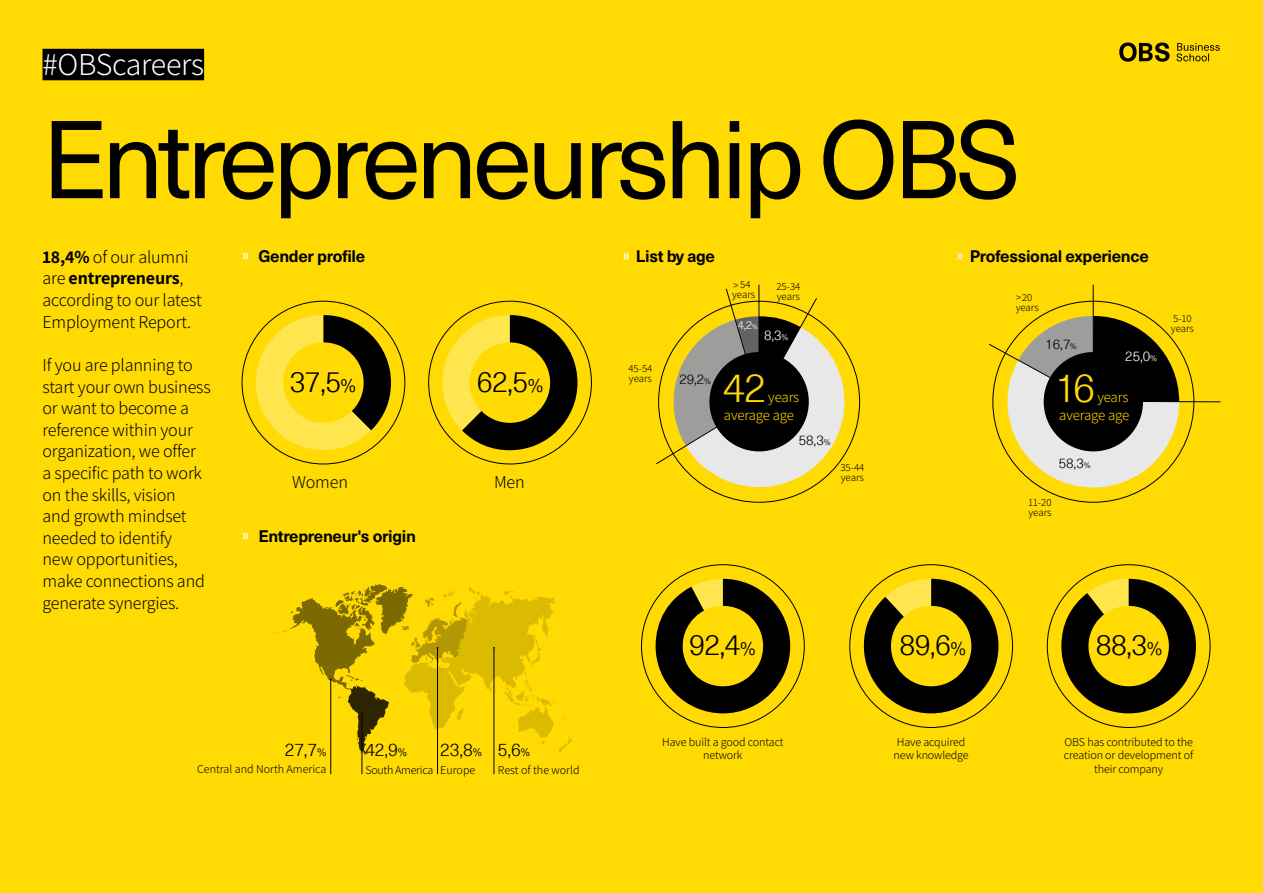
<style>
.page{position:relative;width:1263px;height:893px;background:#ffdb03}
.page>*{position:absolute;margin:0;border:0;box-sizing:border-box;transform-origin:0 0}
.t1{font:108.3px "Neue Haas Unica Pro";letter-spacing:-.05em;color:#000}
.t2{font:300 40.5px "Neue Haas Unica Pro";color:#ffdb03}
.t3{font:300 31.8px "Assistant";letter-spacing:-.01em;color:#fff}
.t4{font:300 29.1px "Neue Haas Unica Pro";letter-spacing:-.025em;color:#000}
.t5{font:300 18px/21.6px "Assistant";letter-spacing:-.01em;color:#000}
.t6{font:300 18px "Neue Haas Unica Pro";color:#000}
.t7{font:700 16.5px "Neue Haas Unica Pro";letter-spacing:-.02em;color:#000}
.t8{font:300 14.85px/17.4px "Assistant";letter-spacing:-.01em;color:#ffdb03;text-align:right}
.t9{font:300 13.8px "Neue Haas Unica Pro";letter-spacing:-.01em;color:#000}
.t10{font:300 13.8px "Neue Haas Unica Pro";color:#fff}
.t11{font:300 12px/13.5px "Assistant";letter-spacing:-.01em;color:#000;text-align:center}
.t12{font:300 11.4px "Neue Haas Unica Pro";color:#fff}
.t13{font:300 10.8px/9.4px "Assistant";color:#000}
.s1{font-weight:700}
.s2{font-weight:400;color:#fff}
.s3{font-size:18.45px}
.s4{font-size:8.1px}
.s5{font-size:6.75px}
.s6{font-size:10.95px}
</style>
<div class="page">
<hr style="left:362px;top:713px;width:1px;height:61px;background:#000">
<hr style="left:437px;top:648px;width:1px;height:126px;background:#000">
<hr style="left:494px;top:648px;width:1px;height:126px;background:#000">
<hr style="left:330px;top:679px;width:1px;height:95px;background:#000">
<svg style="left:275px;top:584px;width:297px;height:171px"></svg>
<div style="left:43px;top:49px;width:161px;height:31px;background:#000"></div>
<svg style="left:249px;top:315px;width:142px;height:137px"></svg>
<div style="left:283px;top:342px;width:81px;height:81px;background:#ffdb03;border-radius:50%"></div>
<hr style="left:759px;top:285px;width:1px;height:116px;background:#000">
<hr style="left:1093px;top:285px;width:1px;height:116px;background:#000">
<svg style="left:656px;top:288px;width:200px;height:211px"></svg>
<svg style="left:989px;top:316px;width:232px;height:172px"></svg>
<div style="left:709px;top:352px;width:100px;height:99px;background:#000;border-radius:50%"></div>
<div style="left:1044px;top:352px;width:99px;height:99px;background:#000;border-radius:50%"></div>
<svg style="left:656px;top:579px;width:134px;height:134px"></svg>
<div style="left:683px;top:606px;width:80px;height:80px;background:#ffdb03;border-radius:50%"></div>
<svg style="left:864px;top:579px;width:134px;height:134px"></svg>
<div style="left:891px;top:606px;width:80px;height:80px;background:#ffdb03;border-radius:50%"></div>
<svg style="left:1061px;top:579px;width:135px;height:134px"></svg>
<div style="left:1088px;top:606px;width:81px;height:80px;background:#ffdb03;border-radius:50%"></div>
<svg style="left:436px;top:315px;width:141px;height:135px"></svg>
<div style="left:470px;top:342px;width:80px;height:81px;background:#ffdb03;border-radius:50%"></div>
<svg style="left:1119px;top:43px;width:101px;height:19px"></svg>
<h3 class="t3" style="left:43px;top:43px;width:163px">#OBScareers</h3>
<h1 class="t1" style="left:41px;top:95px;width:981px">Entrepreneurship OBS</h1>
<p class="t5" style="left:43px;top:245px;width:161px"><span class="s1">18,4%</span> of our alumni are <span class="s1">entrepreneurs</span>, according to our latest<br>Employment Report.</p>
<p class="t5" style="left:43px;top:353px;width:170px">If you are planning to start your own business or want to become a reference within your organization, we offer<br>a specific path to work on the skills, vision<br>and growth mindset needed to identify<br>new opportunities, make connections and generate synergies.</p>
<p class="t7" style="left:242px;top:246px;width:125px"><span class="s2">»</span> Gender profile</p>
<p class="t7" style="left:622px;top:246px;width:94px"><span class="s2">»</span> List by age</p>
<p class="t7" style="left:956px;top:246px;width:194px"><span class="s2">»</span> Professional experience</p>
<h3 class="t4" style="left:290px;top:364px;width:68px">37,5<span class="s3">%</span></h3>
<h3 class="t4" style="left:477px;top:364px;width:68px">62,5<span class="s3">%</span></h3>
<p class="t5" style="left:292px;top:470px;width:57px">Women</p>
<p class="t5" style="left:494px;top:470px;width:32px">Men</p>
<p class="t7" style="left:242px;top:526px;width:176px"><span class="s2">»</span> Entrepreneur's origin</p>
<p class="t13" style="left:628px;top:364px;width:26px">45-54 years</p>
<p class="t9" style="left:679px;top:371px;width:33px">29,2<span class="s4">%</span></p>
<p class="t13" style="left:733px;top:280px;width:19px">&lt;54</p>
<p class="t13" style="left:732px;top:289px;width:25px">years</p>
<p class="t13" style="left:776px;top:281px;width:26px">25-34 years</p>
<p class="t12" style="left:738px;top:318px;width:22px">4,2<span class="s5">%</span></p>
<p class="t10" style="left:764px;top:327px;width:26px">8,3<span class="s4">%</span></p>
<h2 class="t2" style="left:723px;top:364px;width:45px">42</h2>
<p class="t8" style="left:724px;top:388px;width:77px;text-align:left;text-indent:44px">years average age</p>
<p class="t9" style="left:799px;top:432px;width:33px">58,3<span class="s4">%</span></p>
<p class="t13" style="left:840px;top:462px;width:26px">35-44 years</p>
<p class="t13" style="left:1016px;top:292px;width:25px">&lt;20 years</p>
<p class="t9" style="left:1045px;top:336px;width:33px">16,7<span class="s4">%</span></p>
<p class="t10" style="left:1125px;top:348px;width:33px">25,0<span class="s4">%</span></p>
<h2 class="t2" style="left:1055px;top:364px;width:42px">16</h2>
<p class="t8" style="left:1059px;top:388px;width:72px">years average age</p>
<p class="t9" style="left:1059px;top:455px;width:33px">58,3<span class="s4">%</span></p>
<p class="t13" style="left:1028px;top:497px;width:25px">11-20 years</p>
<p class="t13" style="left:1171px;top:313px;width:25px">5-10 years</p>
<h3 class="t4" style="left:689px;top:628px;width:68px">92,4<span class="s3">%</span></h3>
<h3 class="t4" style="left:899px;top:628px;width:68px">89,6<span class="s3">%</span></h3>
<h3 class="t4" style="left:1096px;top:628px;width:68px">88,3<span class="s3">%</span></h3>
<p class="t6" style="left:285px;top:739px;width:43px">27,7<span class="s6">%</span></p>
<p class="t11" style="left:197px;top:762px;width:131px">Central and North America</p>
<p class="t6" style="left:365px;top:739px;width:43px">42,9<span class="s6">%</span></p>
<p class="t11" style="left:365px;top:762px;width:69px">South America</p>
<p class="t6" style="left:440px;top:739px;width:43px">23,8<span class="s6">%</span></p>
<p class="t11" style="left:440px;top:762px;width:37px">Europe</p>
<p class="t6" style="left:498px;top:739px;width:34px">5,6<span class="s6">%</span></p>
<p class="t11" style="left:498px;top:762px;width:83px">Rest of the world</p>
<p class="t11" style="left:662px;top:734px;width:123px">Have built a good contact network</p>
<p class="t11" style="left:893px;top:734px;width:77px;text-align:left">Have acquired new knowledge</p>
<p class="t11" style="left:1064px;top:734px;width:131px">OBS has contributed to the creation or development of their company</p>
</div>
